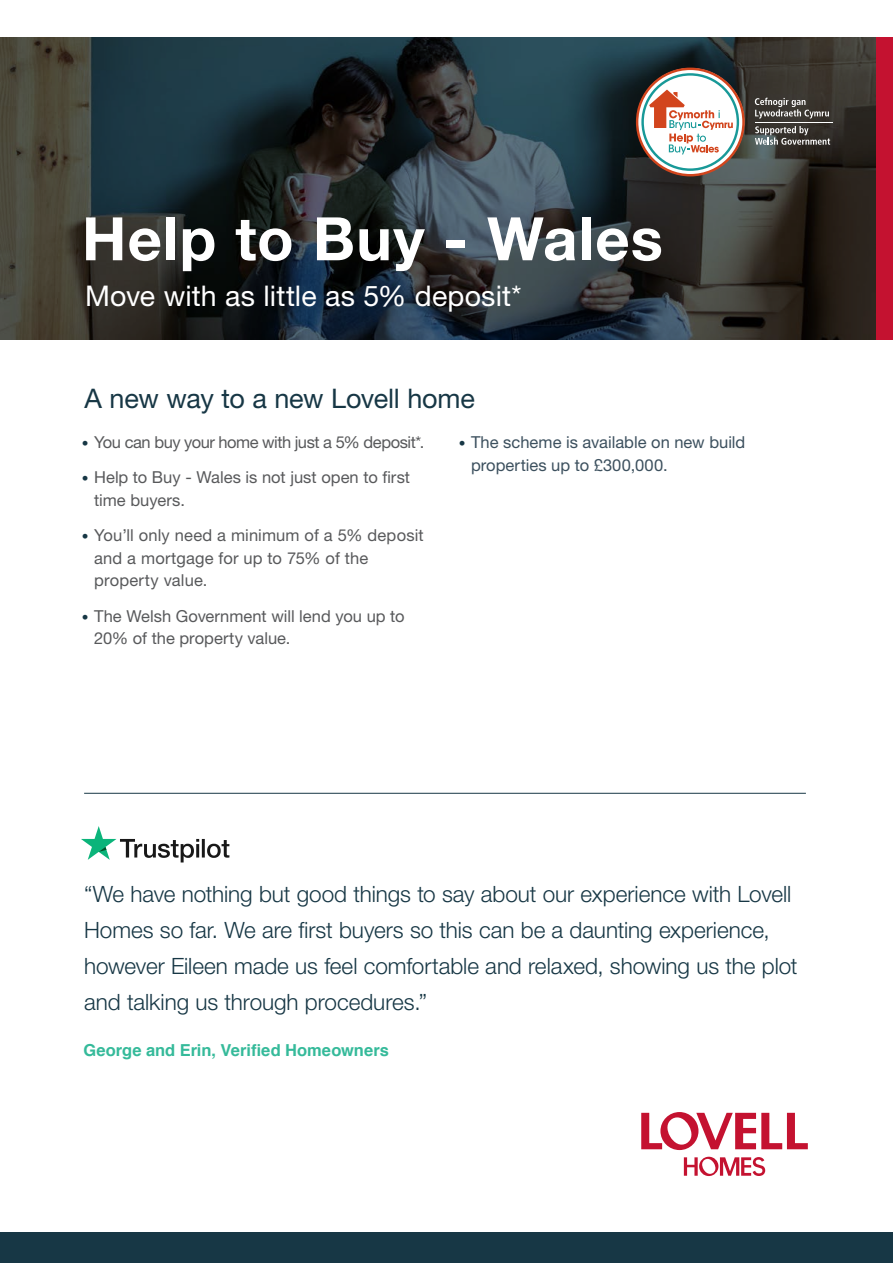
<style>
.page{position:relative;width:893px;height:1263px;background:#fff}
.page>*{position:absolute;margin:0;border:0;box-sizing:border-box;transform-origin:0 0}
.t1{font:700 60px "Helvetica Neue LT Std";letter-spacing:.02em;color:#fff}
.t2{font:28.5px "Helvetica Neue LT Std";letter-spacing:.005em;color:#fff}
.t3{font:27px "Helvetica Neue LT Std";letter-spacing:-.01em;color:#173745}
.t4{font:300 22.5px/36px "Helvetica Neue LT Std";letter-spacing:-.005em;color:#173745}
.t5{font:16.5px/22.5px "Helvetica Neue LT Std";color:#58595b}
.t6{font:16.5px/22.5px "Helvetica Neue LT Std";color:#3c505e}
.t7{font:16.5px "Helvetica Neue LT Std";letter-spacing:-.03em;color:#58595b}
.t8{font:700 16.5px "Helvetica";color:#35ba9a}
.s1{font-size:13.5px;color:#173745}
</style>
<div class="page">
<svg style="left:684px;top:1157px;width:81px;height:19px"></svg>
<svg style="left:641px;top:1112px;width:167px;height:38px"></svg>
<svg style="left:0;top:37px;width:877px;height:303px;background:#2a3234"></svg>
<div style="left:877px;top:37px;width:16px;height:303px;background:#c41230"></div>
<div style="left:0;top:1232px;width:893px;height:31px;background:#173745"></div>
<svg style="left:636px;top:68px;width:109px;height:108px"></svg>
<svg style="left:755px;top:98px;width:74px;height:21px;background:#625e5a"></svg>
<svg style="left:755px;top:126px;width:75px;height:19px"></svg>
<hr style="left:755px;top:122px;width:78px;height:1px;background:#fff">
<svg style="left:81px;top:826px;width:148px;height:36px"></svg>
<hr style="left:84px;top:793px;width:722px;height:1px;background:#173745">
<h1 class="t1" style="left:82px;top:202px;width:582px">Help to Buy - Wales</h1>
<p class="t2" style="left:85px;top:278px;width:438px">Move with as little as 5% deposit*</p>
<p class="t3" style="left:85px;top:383px;width:392px">A new way to a new Lovell home</p>
<p class="t7" style="left:82px;top:432px;width:344px"><span class="s1">•</span> You can buy your home with just a 5% deposit*.</p>
<p class="t5" style="left:94px;top:466px;width:318px;text-indent:-12px"><span class="s1">•</span> Help to Buy - Wales is not just open to first time buyers.</p>
<p class="t5" style="left:94px;top:524px;width:331px;text-indent:-12px"><span class="s1">•</span> You’ll only need a minimum of a 5% deposit and a mortgage for up to 75% of the property value.</p>
<p class="t5" style="left:94px;top:604px;width:312px;text-indent:-12px"><span class="s1">•</span> The Welsh Government will lend you up to<br>20% of the property value.</p>
<p class="t6" style="left:471px;top:431px;width:276px;text-indent:-12px"><span class="s1">•</span> The scheme is available on new build properties up to £300,000.</p>
<p class="t4" style="left:84px;top:876px;width:715px">“We have nothing but good things to say about our experience with Lovell Homes so far. We are first buyers so this can be a daunting experience, however Eileen made us feel comfortable and relaxed, showing us the plot and talking us through procedures.”</p>
<p class="t8" style="left:84px;top:1036px;width:307px">George and Erin, Verified Homeowners</p>
</div>
